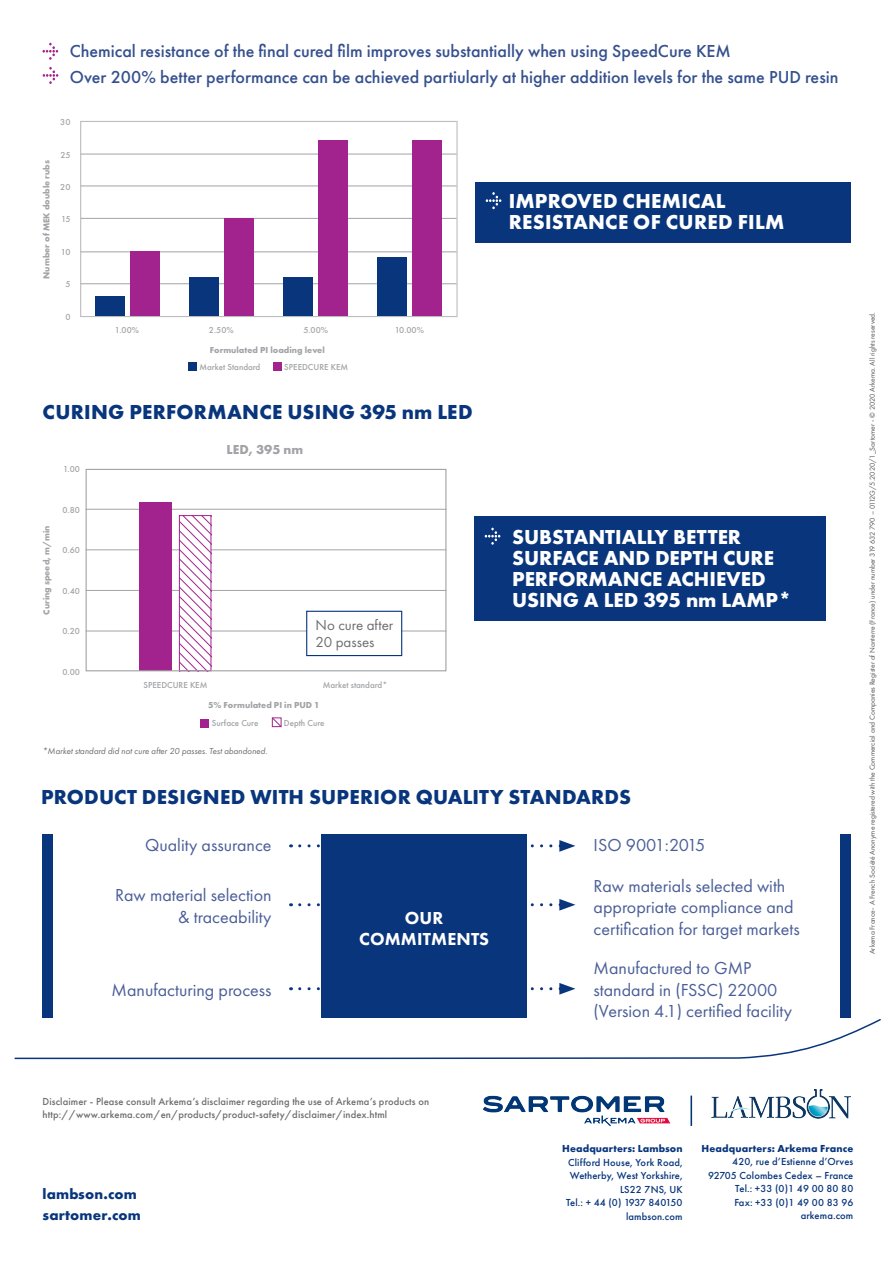
<style>
.page{position:relative;width:893px;height:1263px;background:#fff}
.page>*{position:absolute;margin:0;border:0;box-sizing:border-box;transform-origin:0 0}
.t1{font:700 21px/21px "Futura PT";color:#fff}
.t2{font:700 21px "Futura PT";letter-spacing:.01em;color:#08357c}
.t3{font:18px/21.6px "Futura PT";color:#4a5e98}
.t4{font:500 18px "Futura PT";color:#35508e}
.t5{font:800 18px/21.6px "Futura PT";letter-spacing:.01em;color:#fff;text-align:center}
.t6{font:700 15px "Futura PT";letter-spacing:.01em;color:#08357c}
.t7{font:15px/16.5px "Futura PT";color:#6c6d70}
.t8{font:700 13.5px "Futura PT";color:#a1a3a6}
.t9{font:500 10.5px "Futura PT";letter-spacing:.01em;color:#08357c}
.t10{font:500 10.5px/13.5px "Futura PT";letter-spacing:.01em;color:#6c6d70}
.t11{font:700 10.5px "Futura PT";letter-spacing:.01em;color:#08357c}
.t12{font:500 10.5px "Futura PT";letter-spacing:-.025em;color:#08357c}
.t13{font:500 9px "Futura PT";color:#a1a3a6}
.t14{font:700 9px "Futura PT";color:#a1a3a6}
.t15{font:italic 9px "Futura PT";color:#6c6d70}
.t16{font:7.5px "Futura PT";color:#57585a}
</style>
<div class="page">
<div style="left:80px;top:121px;width:378px;height:196px;border:1px solid #bcbdc0"></div>
<hr style="left:81px;top:154px;width:375px;height:1px;background:#a1a3a6">
<hr style="left:81px;top:186px;width:375px;height:1px;background:#a1a3a6">
<hr style="left:81px;top:218px;width:375px;height:1px;background:#a1a3a6">
<hr style="left:81px;top:252px;width:375px;height:1px;background:#a1a3a6">
<hr style="left:81px;top:283px;width:375px;height:1px;background:#a1a3a6">
<div style="left:95px;top:297px;width:29px;height:19px;background:#08357c"></div>
<div style="left:189px;top:277px;width:29px;height:39px;background:#08357c"></div>
<div style="left:283px;top:277px;width:30px;height:39px;background:#08357c"></div>
<div style="left:377px;top:258px;width:30px;height:58px;background:#08357c"></div>
<div style="left:130px;top:252px;width:30px;height:64px;background:#a2238e"></div>
<div style="left:224px;top:219px;width:30px;height:97px;background:#a2238e"></div>
<div style="left:319px;top:141px;width:29px;height:175px;background:#a2238e"></div>
<div style="left:412px;top:141px;width:30px;height:175px;background:#a2238e"></div>
<div style="left:188px;top:362px;width:8px;height:9px;background:#08357c"></div>
<div style="left:273px;top:362px;width:8px;height:9px;background:#a2238e"></div>
<div style="left:321px;top:834px;width:206px;height:183px;background:#08357c"></div>
<div style="left:43px;top:834px;width:10px;height:183px;background:#08357c"></div>
<div style="left:840px;top:834px;width:10px;height:183px;background:#08357c"></div>
<svg style="left:300px;top:840px;width:275px;height:12px"></svg>
<svg style="left:300px;top:899px;width:275px;height:12px"></svg>
<svg style="left:300px;top:983px;width:275px;height:11px"></svg>
<svg style="left:14px;top:1019px;width:867px;height:41px"></svg>
<img style="left:483px;top:1089px;width:367px;height:37px">
<hr style="left:86px;top:509px;width:360px;height:1px;background:#a1a3a6">
<hr style="left:86px;top:550px;width:360px;height:1px;background:#a1a3a6">
<hr style="left:86px;top:590px;width:360px;height:1px;background:#a1a3a6">
<hr style="left:86px;top:631px;width:360px;height:1px;background:#a1a3a6">
<div style="left:200px;top:719px;width:9px;height:8px;background:#a2238e"></div>
<div style="left:272px;top:717px;width:9px;height:10px;border:1px solid #a2238e"></div>
<div style="left:139px;top:502px;width:33px;height:169px;background:#a2238e"></div>
<svg style="left:181px;top:517px;width:28px;height:152px"></svg>
<div style="left:179px;top:515px;width:32px;height:156px;border:1px solid #a2238e"></div>
<div style="left:306px;top:611px;width:96px;height:45px;background:#fff;border:1px solid #08357c"></div>
<div style="left:86px;top:469px;width:360px;height:202px;border:1px solid #a1a3a6"></div>
<div style="left:475px;top:182px;width:375px;height:61px;background:#08357c"></div>
<svg style="left:486px;top:192px;width:15px;height:17px"></svg>
<svg style="left:43px;top:43px;width:15px;height:17px"></svg>
<svg style="left:43px;top:67px;width:15px;height:17px"></svg>
<div style="left:475px;top:516px;width:351px;height:104px;background:#08357c"></div>
<svg style="left:485px;top:528px;width:15px;height:17px"></svg>
<p class="t4" style="left:70px;top:40px;width:663px">Chemical resistance of the final cured film improves substantially when using SpeedCure KEM</p>
<p class="t4" style="left:70px;top:66px;width:770px">Over 200% better performance can be achieved partiularly at higher addition levels for the same PUD resin</p>
<p class="t13" style="left:60px;top:117px;width:12px">30</p>
<p class="t14" style="left:41px;top:279px;width:120px;rotate:-90deg">Number of MEK double rubs</p>
<p class="t13" style="left:61px;top:149px;width:12px">25</p>
<p class="t13" style="left:60px;top:181px;width:12px">20</p>
<p class="t13" style="left:61px;top:214px;width:11px">15</p>
<p class="t13" style="left:61px;top:246px;width:11px">10</p>
<p class="t13" style="left:65px;top:279px;width:7px">5</p>
<p class="t13" style="left:65px;top:311px;width:7px">0</p>
<p class="t13" style="left:115px;top:325px;width:26px">1.00%</p>
<p class="t13" style="left:209px;top:325px;width:26px">2.50%</p>
<p class="t13" style="left:303px;top:325px;width:26px">5.00%</p>
<p class="t13" style="left:395px;top:325px;width:31px">10.00%</p>
<p class="t14" style="left:210px;top:344px;width:116px">Formulated PI loading level</p>
<p class="t13" style="left:199px;top:362px;width:62px">Market Standard</p>
<p class="t13" style="left:284px;top:362px;width:66px">SPEEDCURE KEM</p>
<p class="t2" style="left:43px;top:399px;width:431px">CURING PERFORMANCE USING 395 nm LED</p>
<p class="t13" style="left:63px;top:464px;width:18px">1.00</p>
<p class="t14" style="left:41px;top:615px;width:91px;rotate:-90deg">Curing speed, m/min</p>
<p class="t13" style="left:62px;top:504px;width:19px">0.80</p>
<p class="t13" style="left:62px;top:545px;width:19px">0.60</p>
<p class="t13" style="left:62px;top:585px;width:19px">0.40</p>
<p class="t13" style="left:62px;top:626px;width:19px">0.20</p>
<p class="t13" style="left:62px;top:666px;width:19px">0.00</p>
<p class="t8" style="left:227px;top:441px;width:78px">LED, 395 nm</p>
<p class="t7" style="left:315px;top:617px;width:79px">No cure after<br>20 passes</p>
<p class="t13" style="left:143px;top:680px;width:66px">SPEEDCURE KEM</p>
<p class="t13" style="left:323px;top:680px;width:66px">Market standard*</p>
<p class="t14" style="left:208px;top:699px;width:113px">5% Formulated PI in PUD 1</p>
<p class="t13" style="left:212px;top:718px;width:48px">Surface Cure</p>
<p class="t13" style="left:284px;top:717px;width:42px">Depth Cure</p>
<p class="t15" style="left:43px;top:746px;width:226px">*Market standard did not cure after 20 passes. Test abandoned.</p>
<p class="t1" style="left:509px;top:190px;width:277px">IMPROVED CHEMICAL<br>RESISTANCE OF CURED FILM</p>
<p class="t1" style="left:512px;top:526px;width:281px">SUBSTANTIALLY BETTER<br>SURFACE AND DEPTH CURE<br>PERFORMANCE ACHIEVED<br>USING A LED 395 nm LAMP*</p>
<p class="t2" style="left:41px;top:784px;width:591px">PRODUCT DESIGNED WITH SUPERIOR QUALITY STANDARDS</p>
<p class="t3" style="left:145px;top:834px;width:128px">Quality assurance</p>
<p class="t3" style="left:594px;top:834px;width:113px">ISO 9001:2015</p>
<p class="t3" style="left:115px;top:884px;width:158px;text-align:right">Raw material selection &amp; traceability</p>
<p class="t3" style="left:594px;top:875px;width:208px">Raw materials selected with appropriate compliance and certification for target markets</p>
<p class="t5" style="left:359px;top:906px;width:131px">OUR<br>COMMITMENTS</p>
<p class="t3" style="left:112px;top:979px;width:161px">Manufacturing process</p>
<p class="t3" style="left:594px;top:957px;width:200px">Manufactured to GMP standard in (FSSC) 22000 (Version 4.1) certified facility</p>
<p class="t16" style="left:868px;top:954px;width:644px;rotate:-90deg">Arkema France- A French Société Anonyme registered with the Commercial and Companies Register of Nanterre (France) under number 319 632 790 – 0112G/5.2020/1_Sartomer - © 2020 Arkema. All rights reserved.</p>
<p class="t10" style="left:43px;top:1094px;width:388px">Disclaimer - Please consult Arkema’s disclaimer regarding the use of Arkema’s products on http://www.arkema.com/en/products/product-safety/disclaimer/index.html</p>
<p class="t6" style="left:43px;top:1184px;width:96px">lambson.com</p>
<p class="t6" style="left:43px;top:1205px;width:100px">sartomer.com</p>
<p class="t11" style="left:562px;top:1142px;width:122px">Headquarters: Lambson</p>
<p class="t9" style="left:568px;top:1156px;width:116px">Clifford House, York Road,</p>
<p class="t9" style="left:570px;top:1169px;width:114px">Wetherby, West Yorkshire,</p>
<p class="t9" style="left:620px;top:1183px;width:64px">LS22 7NS, UK</p>
<p class="t12" style="left:566px;top:1196px;width:118px">Tel.: + 44 (0) 1937 840150</p>
<p class="t9" style="left:626px;top:1210px;width:58px">lambson.com</p>
<p class="t11" style="left:702px;top:1141px;width:153px">Headquarters: Arkema France</p>
<p class="t9" style="left:732px;top:1155px;width:123px">420, rue d’Estienne d’Orves</p>
<p class="t9" style="left:708px;top:1169px;width:147px">92705 Colombes Cedex – France</p>
<p class="t9" style="left:735px;top:1182px;width:120px">Tel.: +33 (0)1 49 00 80 80</p>
<p class="t9" style="left:734px;top:1196px;width:120px">Fax: +33 (0)1 49 00 83 96</p>
<p class="t9" style="left:801px;top:1209px;width:54px">arkema.com</p>
</div>
